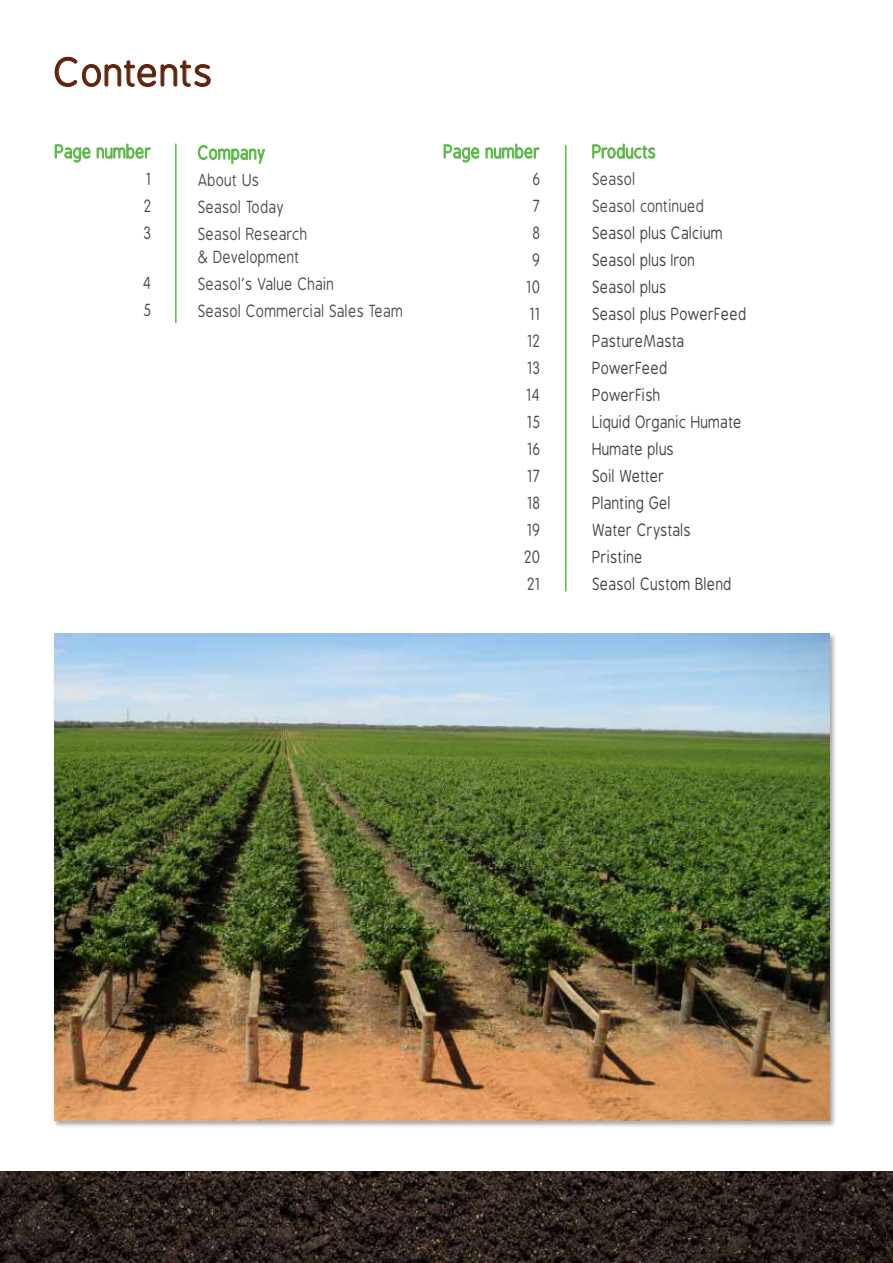
<style>
.page{position:relative;width:893px;height:1263px;background:#fff}
.page>*{position:absolute;margin:0;border:0;box-sizing:border-box;transform-origin:0 0}
.t1{font:37.5px "B Preplay";letter-spacing:-.005em;color:#5f230c}
.t2{font:18px "B Preplay";letter-spacing:.015em;color:#5ab946;scale:.85 1}
.t3{font:16.5px/27px "B Preplay";letter-spacing:.015em;color:#454241;scale:.85 1}
.t4{font:16.5px/27px "B Preplay";letter-spacing:.015em;color:#4d4d4f;scale:.85 1}
</style>
<div class="page">
<img style="left:885px;top:1172px;width:8px;height:91px">
<img style="left:0;top:1172px;width:885px;height:91px">
<svg style="left:54px;top:56px;width:157px;height:31px"></svg>
<svg style="left:55px;top:144px;width:36px;height:19px"></svg>
<svg style="left:97px;top:143px;width:54px;height:16px"></svg>
<svg style="left:443px;top:144px;width:36px;height:19px"></svg>
<svg style="left:485px;top:143px;width:55px;height:16px"></svg>
<hr style="left:175px;top:144px;width:2px;height:179px;background:#5ab946">
<svg style="left:198px;top:145px;width:67px;height:19px"></svg>
<div style="left:52px;top:632px;width:785px;height:496px;background:#000;opacity:.35"></div>
<img style="left:54px;top:634px;width:775px;height:487px">
<hr style="left:565px;top:146px;width:2px;height:445px;background:#5ab946">
<svg style="left:592px;top:143px;width:63px;height:16px"></svg>
<h1 class="t1" style="left:55px;top:53px;width:160px">Contents</h1>
<p class="t2" style="left:55px;top:142px;width:115px">Page number</p>
<p class="t2" style="left:198px;top:143px;width:81px">Company</p>
<p class="t2" style="left:444px;top:142px;width:115px">Page number</p>
<p class="t4" style="left:198px;top:167px;width:130px">About Us<br>Seasol Today<br>Seasol Research</p>
<p class="t4" style="left:198px;top:244px;width:243px">&amp; Development<br>Seasol’s Value Chain<br>Seasol Commercial Sales Team</p>
<p class="t4" style="left:525px;top:166px;width:20px;text-align:center">6<br>7<br>8<br>9<br>10<br>11<br>12<br>13<br>14<br>15<br>16<br>17<br>18<br>19<br>20<br>21</p>
<p class="t4" style="left:144px;top:167px;width:10px;text-align:justify">1<br>2<br>3</p>
<p class="t4" style="left:143px;top:270px;width:11px">4<br>5</p>
<p class="t2" style="left:593px;top:142px;width:76px">Products</p>
<p class="t4" style="left:593px;top:166px;width:133px">Seasol<br>Seasol continued</p>
<p class="t3" style="left:593px;top:220px;width:183px">Seasol plus Calcium<br>Seasol plus Iron<br>Seasol plus<br>Seasol plus PowerFeed<br>PastureMasta<br>PowerFeed<br>PowerFish<br>Liquid Organic Humate<br>Humate plus<br>Soil Wetter<br>Planting Gel<br>Water Crystals<br>Pristine<br>Seasol Custom Blend</p>
</div>
